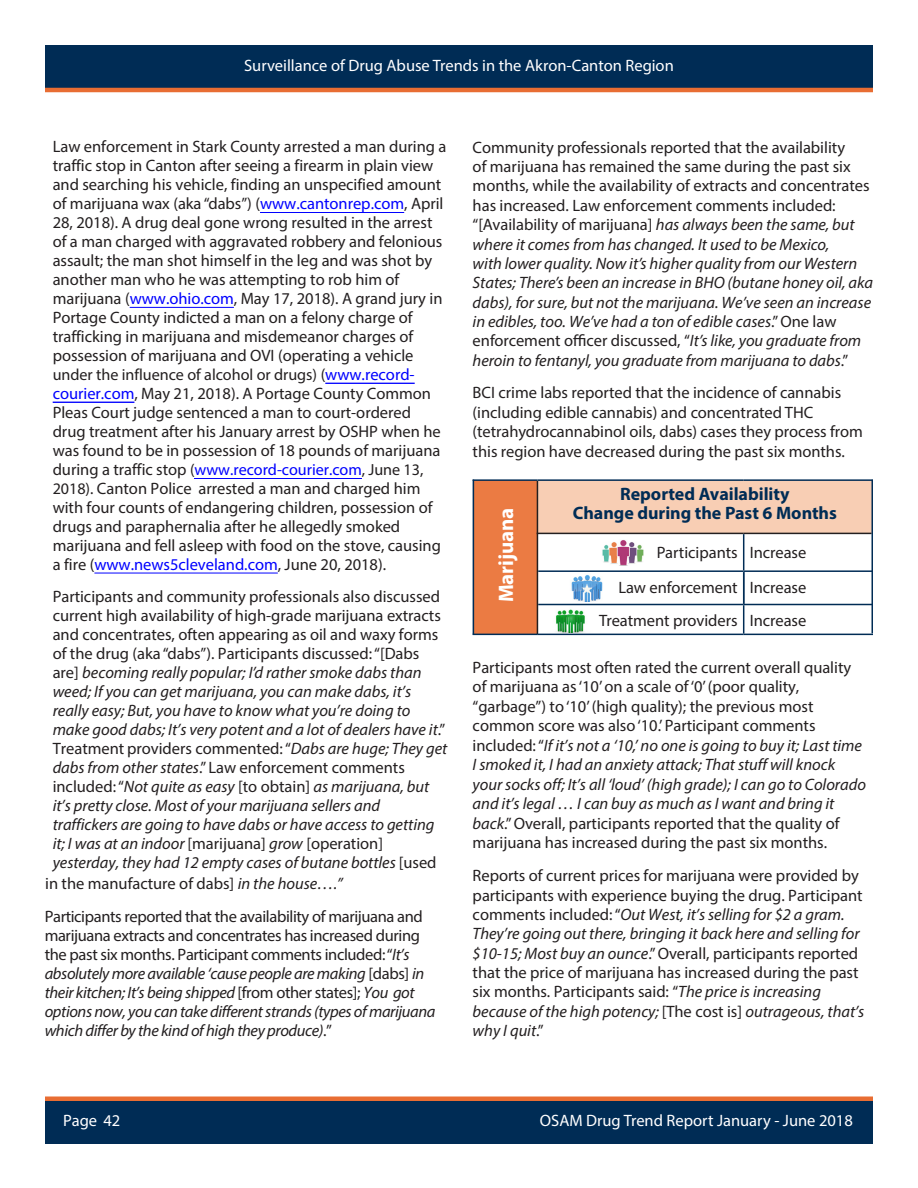
<style>
.page{position:relative;width:918px;height:1188px;background:#fff}
.page>*{position:absolute;margin:0;border:0;box-sizing:border-box;transform-origin:0 0}
.Paragraph_Body_Text{font:700 21px "Myriad Pro";letter-spacing:-.005em;color:#fff}
.Paragraph_Body_Text-2{font:700 18px/19.4px "Myriad Pro";color:#002c55;text-align:center}
.Paragraph_Body_Text-3{font:16.5px/19.4px "Myriad Pro";color:#231f20}
.Paragraph_Body_Text-4{font:italic 16.5px/19px "Myriad Pro";color:#231f20}
.Paragraph_Body_Text-5{font:italic 16.5px/19px "Myriad Pro";letter-spacing:-.025em;color:#231f20}
.t1{font:16.5px "Myriad Pro";color:#fff}
.Paragraph_Body_Text-6{font:16.2px "Myriad Pro";color:#00f}
.Paragraph_Body_Text-7{font:16.2px "Myriad Pro";color:#231f20}
.s1{color:#00f}
.s2{font-size:16.5px}
.s3{font-size:16.5px;color:#00f}
.s4{font-size:16.5px;color:#231f20}
.s5{color:#231f20}
.s6{font-size:16.2px}
.s7{font-style:normal}
.s8{font-style:italic}
</style>
<div class="page">
<div style="left:45px;top:1099px;width:828px;height:45px;background:#002c55"></div>
<div style="left:45px;top:45px;width:828px;height:45px;background:#002c55"></div>
<hr style="left:45px;top:88px;width:828px;height:4px;background:#e86d33">
<div style="left:45px;top:1096px;width:828px;height:5px;background:#e86d33"></div>
<div style="left:474px;top:480px;width:63px;height:154px;background:#eb7b43"></div>
<div style="left:537px;top:480px;width:335px;height:53px;background:#f8ceb4"></div>
<hr style="left:536px;top:481px;width:3px;height:154px;background:#231f20">
<hr style="left:537px;top:533px;width:207px;height:1px;background:#231f20">
<hr style="left:744px;top:533px;width:128px;height:1px;background:#231f20">
<hr style="left:473px;top:479px;width:64px;height:2px;background:#002c55">
<hr style="left:472px;top:480px;width:3px;height:155px;background:#002c55">
<hr style="left:473px;top:634px;width:64px;height:1px;background:#002c55">
<hr style="left:537px;top:479px;width:207px;height:2px;background:#002c55">
<hr style="left:744px;top:479px;width:129px;height:2px;background:#002c55">
<hr style="left:871px;top:480px;width:3px;height:153px;background:#002c55">
<hr style="left:743px;top:534px;width:1px;height:36px;background:#002c55">
<hr style="left:538px;top:570px;width:206px;height:2px;background:#002c55">
<hr style="left:744px;top:570px;width:129px;height:2px;background:#002c55">
<hr style="left:743px;top:572px;width:2px;height:32px;background:#002c55">
<hr style="left:538px;top:604px;width:206px;height:1px;background:#002c55">
<hr style="left:744px;top:604px;width:129px;height:1px;background:#002c55">
<svg style="left:743px;top:605px;width:1px;height:29px"></svg>
<hr style="left:537px;top:634px;width:207px;height:1px;background:#002c55">
<hr style="left:744px;top:634px;width:129px;height:1px;background:#002c55">
<img style="left:602px;top:540px;width:41px;height:26px">
<img style="left:571px;top:574px;width:32px;height:28px">
<img style="left:555px;top:609px;width:30px;height:23px">
<hr style="left:260px;top:212px;width:144px;height:1px;background:#00f">
<hr style="left:130px;top:307px;width:104px;height:1px;background:#00f">
<hr style="left:325px;top:383px;width:90px;height:1px;background:#00f">
<hr style="left:53px;top:402px;width:81px;height:1px;background:#00f">
<hr style="left:195px;top:478px;width:167px;height:1px;background:#00f">
<hr style="left:94px;top:573px;width:184px;height:1px;background:#00f">
<p class="t1" style="left:244px;top:55px;width:431px">Surveillance of Drug Abuse Trends in the Akron-Canton Region</p>
<p class="Paragraph_Body_Text-3" style="left:53px;top:137px;width:395px;line-height:18.9px">Law enforcement in Stark County arrested a man during a traffic stop in Canton after seeing a firearm in plain view and searching his vehicle, finding an unspecified amount of marijuana wax (aka “dabs”) (<span class="s1">www.cantonrep.com</span>, April 28, 2018). A drug deal gone wrong resulted in the arrest of a man charged with aggravated robbery and felonious assault; the man shot himself in the leg and was shot by another man who he was attempting to rob him of marijuana (<span class="s1">www.ohio.com</span>, May 17, 2018). A grand jury in Portage County indicted a man on a felony charge of trafficking in marijuana and misdemeanor charges of possession of marijuana and OVI (operating a vehicle</p>
<p class="Paragraph_Body_Text-7" style="left:53px;top:365px;width:364px">under the influence of alcohol or drugs) <span class="s2">(</span><span class="s3">www.record-</span></p>
<p class="Paragraph_Body_Text-3" style="left:53px;top:384px;width:390px"><span class="s1">courier.com</span>, May 21, 2018). A Portage County Common Pleas Court judge sentenced a man to court-ordered drug treatment after his January arrest by OSHP when he was found to be in possession of 18 pounds of marijuana</p>
<p class="Paragraph_Body_Text-6" style="left:53px;top:460px;width:372px"><span class="s4">during a traffic stop</span> <span class="s5">(</span>www.record-courier.com<span class="s5">, June 13,</span></p>
<p class="Paragraph_Body_Text-3" style="left:53px;top:479px;width:390px"><span class="s6">2018).</span> Canton Police arrested a man and charged him with four counts of endangering children, possession of drugs and paraphernalia after he allegedly smoked marijuana and fell asleep with food on the stove, causing a fire (<span class="s1">www.news5cleveland.com</span>, June 20, 2018).</p>
<p class="Paragraph_Body_Text-4" style="left:53px;top:587px;width:396px"><span class="s7">Participants and community professionals also discussed current high availability of high-grade marijuana extracts and concentrates, often appearing as oil and waxy forms of the drug (aka “dabs”). Participants discussed:“[Dabs are]</span> becoming really popular; I’d rather smoke dabs than weed; If you can get marijuana, you can make dabs, it’s really easy; But, you have to know what you’re doing to make good dabs; It’s very potent and a lot of dealers have it<span class="s7">.” Treatment providers commented: “</span>Dabs are huge; They get dabs from other states<span class="s7">.” Law enforcement comments included:“</span>Not quite as easy <span class="s7">[to obtain]</span> as marijuana, but it’s pretty close. Most of your marijuana sellers and traffickers are going to have dabs or have access to getting it; I was at an indoor <span class="s7">[marijuana]</span> grow <span class="s7">[operation] </span>yesterday, they had 12 empty cases of butane bottles <span class="s7">[used</span></p>
<p class="Paragraph_Body_Text-3" style="left:45px;top:874px;width:299px">in the manufacture of dabs] <span class="s8">in the house….”</span></p>
<p class="Paragraph_Body_Text-5" style="left:45px;top:907px;width:392px"><span class="s7">Participants reported that the availability of marijuana and marijuana extracts and concentrates has increased during the past six months. Participant comments included:“</span>It’s absolutely more available ‘cause people are making <span class="s7">[dabs]</span> in their kitchen; It’s being shipped <span class="s7">[from other states];</span> You got options now, you can take different strands (types of marijuana which differ by the kind of high they produce)<span class="s7">.”</span></p>
<p class="Paragraph_Body_Text-4" style="left:473px;top:137px;width:402px"><span class="s7">Community professionals reported that the availability<br>of marijuana has remained the same during the past six months, while the availability of extracts and concentrates has increased. Law enforcement comments included: “[Availability of marijuana]</span> has always been the same, but where it comes from has changed. It used to be Mexico,<br>with lower quality. Now it’s higher quality from our Western States; There’s been an increase in BHO (butane honey oil, aka dabs), for sure, but not the marijuana. We’ve seen an increase in edibles, too. We’ve had a ton of edible cases<span class="s7">.”One law enforcement officer discussed, “</span>It’s like, you graduate from heroin to fentanyl, you graduate from marijuana to dabs<span class="s7">.”</span></p>
<p class="Paragraph_Body_Text-3" style="left:473px;top:383px;width:392px">BCI crime labs reported that the incidence of cannabis (including edible cannabis) and concentrated THC (tetrahydrocannabinol oils, dabs) cases they process from this region have decreased during the past six months.</p>
<p class="Paragraph_Body_Text" style="left:493px;top:602px;width:96px;rotate:-90deg">Marijuana</p>
<p class="Paragraph_Body_Text-2" style="left:573px;top:483px;width:266px">Reported Availability<br>Change during the Past 6 Months</p>
<p class="Paragraph_Body_Text-3" style="left:657px;top:543px;width:82px">Participants</p>
<p class="Paragraph_Body_Text-3" style="left:750px;top:543px;width:58px">Increase</p>
<p class="Paragraph_Body_Text-3" style="left:618px;top:578px;width:121px">Law enforcement</p>
<p class="Paragraph_Body_Text-3" style="left:750px;top:578px;width:58px">Increase</p>
<p class="Paragraph_Body_Text-3" style="left:599px;top:610px;width:140px">Treatment providers</p>
<p class="Paragraph_Body_Text-3" style="left:750px;top:610px;width:58px">Increase</p>
<p class="Paragraph_Body_Text-3" style="left:473px;top:657px;width:395px">Participants most often rated the current overall quality of marijuana as‘10’on a scale of‘0’(poor quality, “garbage”) to ‘10’(high quality); the previous most common score was also ‘10.’ Participant comments included:“<span class="s8">If it’s not a ‘10,’ no one is going to buy it; Last time I smoked it, I had an anxiety attack; That stuff will knock your socks off; It’s all ‘loud’ (high grade); I can go to Colorado and it’s legal … I can buy as much as I want and bring it back</span>.” Overall, participants reported that the quality of marijuana has increased during the past six months.</p>
<p class="Paragraph_Body_Text-3" style="left:473px;top:866px;width:393px">Reports of current prices for marijuana were provided by participants with experience buying the drug. Participant comments included: “<span class="s8">Out West, it’s selling for $2 a gram.<br>They’re going out there, bringing it back here and selling for $10-15; Most buy an ounce</span>.” Overall, participants reported that the price of marijuana has increased during the past six months. Participants said: “<span class="s8">The price is increasing because of the high potency;</span> [The cost is] <span class="s8">outrageous, that’s why I quit</span>.”</p>
<p class="t1" style="left:63px;top:1111px;width:59px">Page 42</p>
<p class="t1" style="left:540px;top:1111px;width:315px">OSAM Drug Trend Report January - June 2018</p>
</div>
